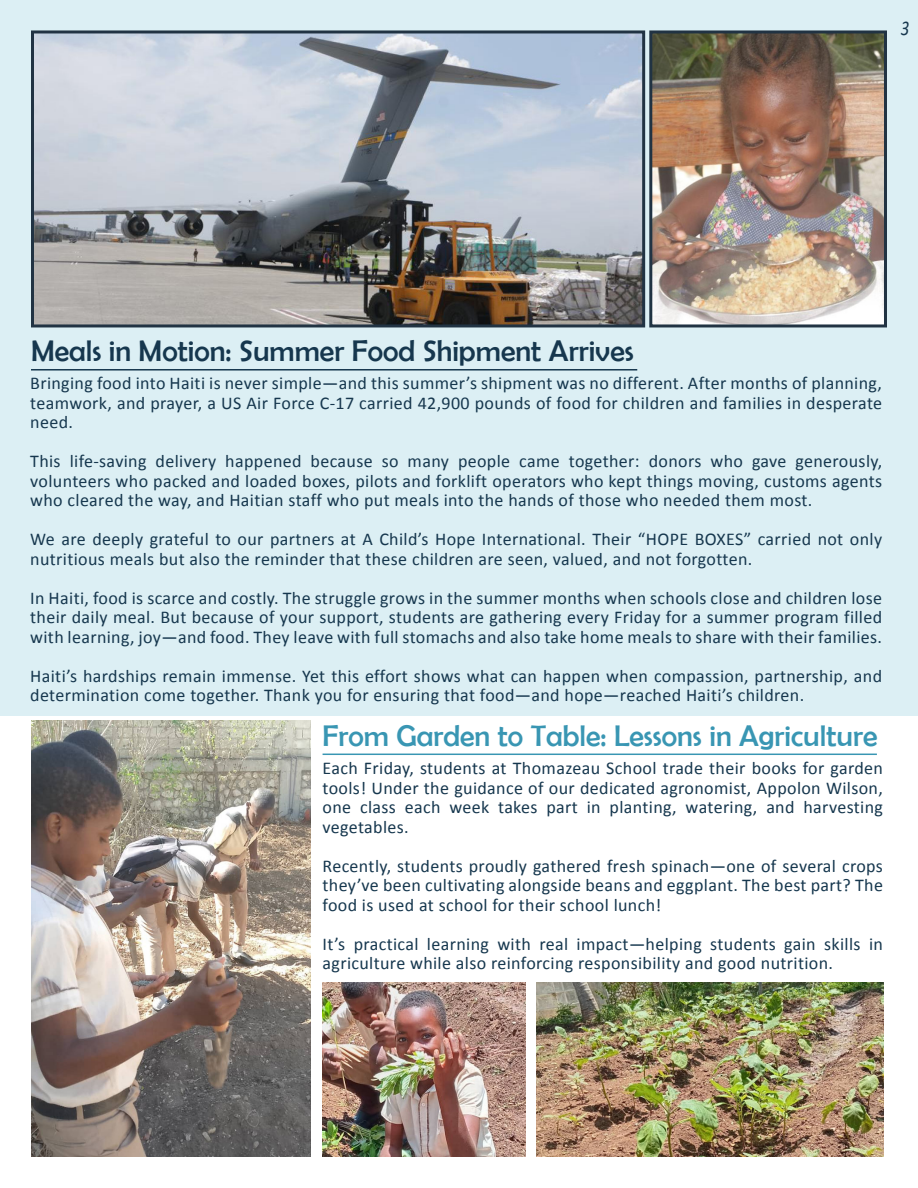
<style>
.page{position:relative;width:918px;height:1188px;background:#fff}
.page>*{position:absolute;margin:0;border:0;box-sizing:border-box;transform-origin:0 0}
.t1{font:30px "Berlin Sans FB";color:#16374e}
.t2{font:30px "Berlin Sans FB";color:#3996b3}
.sidebar{font:italic 21px "Calibri";color:#16374e;scale:.8 1}
.t3{font:18px/19.5px "Calibri";letter-spacing:.02em;color:#16374e;text-align:justify}
</style>
<div class="page">
<div style="left:0;top:0;width:918px;height:715px;background:#dceff4"></div>
<img style="left:653px;top:34px;width:230px;height:289px">
<div style="left:649px;top:30px;width:238px;height:297px;border:3px solid #213343"></div>
<hr style="left:31px;top:369px;width:606px;height:2px;background:#16374e">
<img style="left:35px;top:34px;width:606px;height:289px">
<div style="left:31px;top:30px;width:614px;height:297px;border:3px solid #213343"></div>
<img style="left:31px;top:721px;width:279px;height:435px">
<img style="left:323px;top:983px;width:203px;height:173px">
<img style="left:536px;top:983px;width:347px;height:173px">
<hr style="left:323px;top:754px;width:554px;height:1px;background:#3996b3">
<p class="sidebar" style="left:901px;top:13px;width:12px">3</p>
<p class="t1" style="left:31px;top:334px;width:604px">Meals in Motion: Summer Food Shipment Arrives</p>
<p class="t3" style="left:30px;top:374px;width:853px">Bringing food into Haiti is never simple—and this summer’s shipment was no different. After months of planning, teamwork, and prayer, a US Air Force C-17 carried 42,900 pounds of food for children and families in desperate need.</p>
<p class="t3" style="left:30px;top:452px;width:853px">This life-saving delivery happened because so many people came together: donors who gave generously, volunteers who packed and loaded boxes, pilots and forklift operators who kept things moving, customs agents who cleared the way, and Haitian staff who put meals into the hands of those who needed them most.</p>
<p class="t3" style="left:30px;top:530px;width:853px">We are deeply grateful to our partners at A Child’s Hope International. Their “HOPE BOXES” carried not only nutritious meals but also the reminder that these children are seen, valued, and not forgotten.</p>
<p class="t3" style="left:30px;top:588px;width:853px">In Haiti, food is scarce and costly. The struggle grows in the summer months when schools close and children lose their daily meal. But because of your support, students are gathering every Friday for a summer program filled with learning, joy—and food. They leave with full stomachs and also take home meals to share with their families.</p>
<p class="t3" style="left:30px;top:666px;width:853px">Haiti’s hardships remain immense. Yet this effort shows what can happen when compassion, partnership, and determination come together. Thank you for ensuring that food—and hope—reached Haiti’s children.</p>
<p class="t2" style="left:323px;top:720px;width:557px">From Garden to Table: Lessons in Agriculture</p>
<p class="t3" style="left:323px;top:758px;width:562px">Each Friday, students at Thomazeau School trade their books for garden tools! Under the guidance of our dedicated agronomist, Appolon Wilson, one class each week takes part in planting, watering, and harvesting vegetables.</p>
<p class="t3" style="left:323px;top:856px;width:562px">Recently, students proudly gathered fresh spinach—one of several crops they’ve been cultivating alongside beans and eggplant. The best part? The food is used at school for their school lunch!</p>
<p class="t3" style="left:323px;top:934px;width:562px">It’s practical learning with real impact—helping students gain skills in agriculture while also reinforcing responsibility and good nutrition.</p>
</div>
